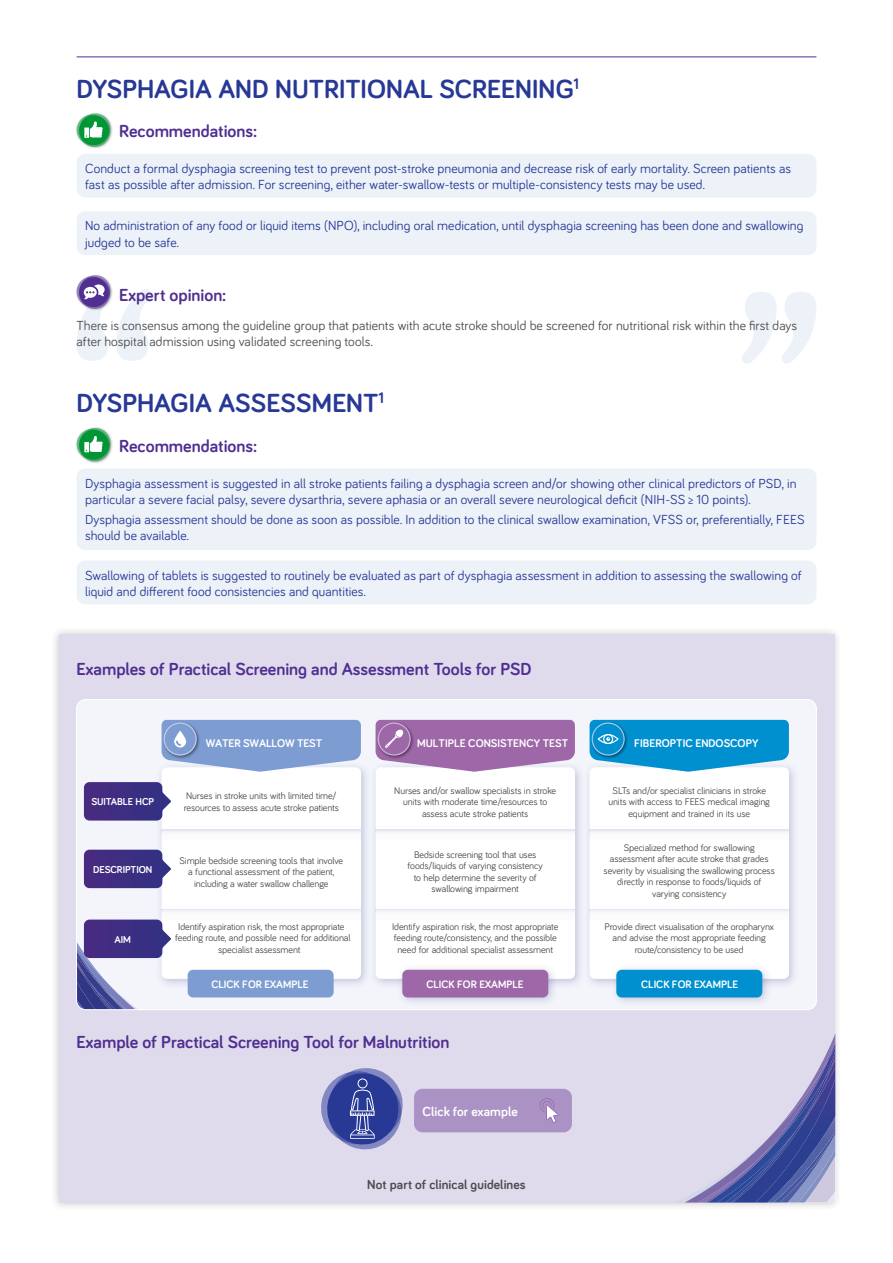
<style>
.page{position:relative;width:893px;height:1263px;background:#fff}
.page>*{position:absolute;margin:0;border:0;box-sizing:border-box;transform-origin:0 0}
.t1{font:700 27px "Bariol";color:#273895}
.t2{font:700 18px "Bariol";color:#502e92}
.t3{font:13.5px/16.2px "Bariol";letter-spacing:.005em;color:#273895}
.t4{font:13.5px/16.2px "Bariol";letter-spacing:.005em;color:#4b4c4d}
.t5{font:700 13.5px "Bariol";letter-spacing:.005em;color:#4b4c4d}
.t6{font:700 13.5px "Bariol";letter-spacing:.005em;color:#fff}
.t7{font:700 11.55px "Bariol";color:#fff}
.t8{font:700 11.1px "Bariol";letter-spacing:-.005em;color:#fff}
.t9{font:700 10.35px "Bariol";letter-spacing:-.01em;color:#fff}
.t10{font:9.9px/11.6px "Bariol";letter-spacing:-.01em;color:#4a4a49;text-align:center}
</style>
<div class="page">
<div style="left:50px;top:626px;width:793px;height:585px;background:#231f20;opacity:.25"></div>
<div style="left:59px;top:634px;width:775px;height:569px;background:#e0dbec"></div>
<svg style="left:742px;top:292px;width:74px;height:72px"></svg>
<div style="left:78px;top:701px;width:737px;height:307px;background:#f3f5fb"></div>
<svg style="left:156px;top:761px;width:214px;height:228px;fill:#e9ebf5"></svg>
<div style="left:162px;top:767px;width:199px;height:212px;background:#fff;border-radius:6px"></div>
<svg style="left:585px;top:761px;width:214px;height:228px;fill:#ebedf6"></svg>
<div style="left:590px;top:767px;width:199px;height:212px;background:#fff;border-radius:6px"></div>
<svg style="left:370px;top:761px;width:215px;height:228px;fill:#eceef6"></svg>
<div style="left:376px;top:767px;width:199px;height:212px;background:#fff;border-radius:6px"></div>
<svg style="left:84px;top:782px;width:87px;height:38px"></svg>
<svg style="left:78px;top:850px;width:120px;height:158px"></svg>
<svg style="left:162px;top:720px;width:199px;height:52px"></svg>
<div style="left:164px;top:722px;width:33px;height:34px;border:1px solid #c1cdea;border-radius:50%"></div>
<svg style="left:376px;top:720px;width:199px;height:52px"></svg>
<div style="left:378px;top:722px;width:33px;height:34px;border:1px solid #ccb4d8;border-radius:50%"></div>
<svg style="left:590px;top:720px;width:199px;height:52px"></svg>
<div style="left:592px;top:722px;width:33px;height:34px;border:1px solid #a5c6ea;border-radius:50%"></div>
<svg style="left:397px;top:968px;width:161px;height:39px;fill:#e9ebf5"></svg>
<div style="left:402px;top:970px;width:146px;height:27px;background:#9e67a8;border-radius:6px"></div>
<svg style="left:611px;top:968px;width:161px;height:39px;fill:#e9ebf5"></svg>
<div style="left:616px;top:970px;width:146px;height:27px;background:#0090d0;border-radius:6px"></div>
<svg style="left:162px;top:829px;width:199px;height:3px"></svg>
<svg style="left:376px;top:829px;width:199px;height:3px"></svg>
<svg style="left:589px;top:829px;width:200px;height:11px"></svg>
<div style="left:162px;top:909px;width:199px;height:10px;background:#fafafc"></div>
<div style="left:375px;top:909px;width:200px;height:10px;background:#fafafc"></div>
<div style="left:589px;top:909px;width:200px;height:10px;background:#fafafc"></div>
<div style="left:188px;top:970px;width:146px;height:27px;background:#7d9dd2;border-radius:6px"></div>
<div style="left:77px;top:154px;width:739px;height:44px;background:#edf2f9;border-radius:9px"></div>
<div style="left:77px;top:211px;width:739px;height:44px;background:#edf2f9;border-radius:9px"></div>
<svg style="left:76px;top:113px;width:36px;height:36px"></svg>
<svg style="left:76px;top:275px;width:75px;height:86px"></svg>
<div style="left:414px;top:1089px;width:158px;height:43px;background:#ab92c4;border-radius:9px"></div>
<svg style="left:539px;top:1098px;width:20px;height:25px"></svg>
<svg style="left:321px;top:1068px;width:82px;height:82px"></svg>
<div style="left:77px;top:468px;width:739px;height:82px;background:#edf2f9;border-radius:9px"></div>
<div style="left:77px;top:560px;width:739px;height:44px;background:#edf2f9;border-radius:9px"></div>
<svg style="left:76px;top:427px;width:36px;height:36px"></svg>
<svg style="left:677px;top:1022px;width:158px;height:180px"></svg>
<img style="left:708px;top:1043px;width:127px;height:159px">
<img style="left:781px;top:1047px;width:54px;height:90px">
<img style="left:717px;top:1130px;width:80px;height:72px">
<hr style="left:77px;top:57px;width:739px;height:1px;background:#502e92">
<h1 class="t1" style="left:77px;top:70px;width:504px">DYSPHAGIA AND NUTRITIONAL SCREENING<sup>1</sup></h1>
<h2 class="t2" style="left:119px;top:119px;width:140px">Recommendations:</h2>
<p class="t3" style="left:85px;top:160px;width:708px">Conduct a formal dysphagia screening test to prevent post-stroke pneumonia and decrease risk of early mortality. Screen patients as fast as possible after admission. For screening, either water-swallow-tests or multiple-consistency tests may be used.</p>
<h3 class="t3" style="left:85px;top:217px;width:720px">No administration of any food or liquid items (NPO), including oral medication, until dysphagia screening has been done and swallowing judged to be safe.</h3>
<h2 class="t2" style="left:119px;top:283px;width:109px">Expert opinion:</h2>
<h3 class="t4" style="left:77px;top:317px;width:722px">There is consensus among the guideline group that patients with acute stroke should be screened for nutritional risk within the first days after hospital admission using validated screening tools.</h3>
<h1 class="t1" style="left:77px;top:385px;width:309px">DYSPHAGIA ASSESSMENT<sup>1</sup></h1>
<h2 class="t2" style="left:119px;top:434px;width:140px">Recommendations:</h2>
<p class="t3" style="left:85px;top:474px;width:713px">Dysphagia assessment is suggested in all stroke patients failing a dysphagia screen and/or showing other clinical predictors of PSD, in particular a severe facial palsy, severe dysarthria, severe aphasia or an overall severe neurological deficit (NIH-SS ≥ 10 points).</p>
<h3 class="t3" style="left:85px;top:511px;width:721px">Dysphagia assessment should be done as soon as possible. In addition to the clinical swallow examination, VFSS or, preferentially, FEES should be available.</h3>
<h3 class="t3" style="left:85px;top:566px;width:718px">Swallowing of tablets is suggested to routinely be evaluated as part of dysphagia assessment in addition to assessing the swallowing of liquid and different food consistencies and quantities.</h3>
<h2 class="t2" style="left:77px;top:657px;width:457px">Examples of Practical Screening and Assessment Tools for PSD</h2>
<p class="t9" style="left:91px;top:795px;width:64px">SUITABLE HCP</p>
<p class="t9" style="left:93px;top:862px;width:61px">DESCRIPTION</p>
<p class="t9" style="left:114px;top:932px;width:18px">AIM</p>
<p class="t7" style="left:206px;top:735px;width:118px">WATER SWALLOW TEST</p>
<p class="t10" style="left:184px;top:790px;width:157px;text-align:left">Nurses in stroke units with limited time/ resources to assess acute stroke patients</p>
<p class="t10" style="left:180px;top:854px;width:165px">Simple bedside screening tools that involve a functional assessment of the patient, including a water swallow challenge</p>
<p class="t10" style="left:178px;top:920px;width:168px">Identify aspiration risk, the most appropriate</p>
<p class="t10" style="left:175px;top:932px;width:177px">feeding route, and possible need for additional</p>
<p class="t10" style="left:218px;top:943px;width:84px">specialist assessment</p>
<p class="t7" style="left:417px;top:735px;width:153px">MULTIPLE CONSISTENCY TEST</p>
<p class="t7" style="left:634px;top:735px;width:126px">FIBEROPTIC ENDOSCOPY</p>
<p class="t10" style="left:394px;top:784px;width:163px">Nurses and/or swallow specialists in stroke units with moderate time/resources to assess acute stroke patients</p>
<p class="t10" style="left:408px;top:848px;width:137px">Bedside screening tool that uses foods/liquids of varying consistency to help determine the severity of swallowing impairment</p>
<p class="t10" style="left:392px;top:920px;width:168px">Identify aspiration risk, the most appropriate feeding route/consistency, and the possible need for additional specialist assessment</p>
<p class="t10" style="left:608px;top:784px;width:163px">SLTs and/or specialist clinicians in stroke units with access to FEES medical imaging equipment and trained in its use</p>
<p class="t10" style="left:604px;top:841px;width:173px">Specialized method for swallowing assessment after acute stroke that grades severity by visualising the swallowing process directly in response to foods/liquids of varying consistency</p>
<p class="t10" style="left:604px;top:920px;width:171px">Provide direct visualisation of the oropharynx and advise the most appropriate feeding route/consistency to be used</p>
<p class="t8" style="left:211px;top:977px;width:99px">CLICK FOR EXAMPLE</p>
<p class="t8" style="left:426px;top:977px;width:99px">CLICK FOR EXAMPLE</p>
<p class="t8" style="left:641px;top:977px;width:99px">CLICK FOR EXAMPLE</p>
<h2 class="t2" style="left:77px;top:1029px;width:374px">Example of Practical Screening Tool for Malnutrition</h2>
<h3 class="t6" style="left:423px;top:1102px;width:97px">Click for example</h3>
<h3 class="t5" style="left:367px;top:1175px;width:160px">Not part of clinical guidelines</h3>
</div>
